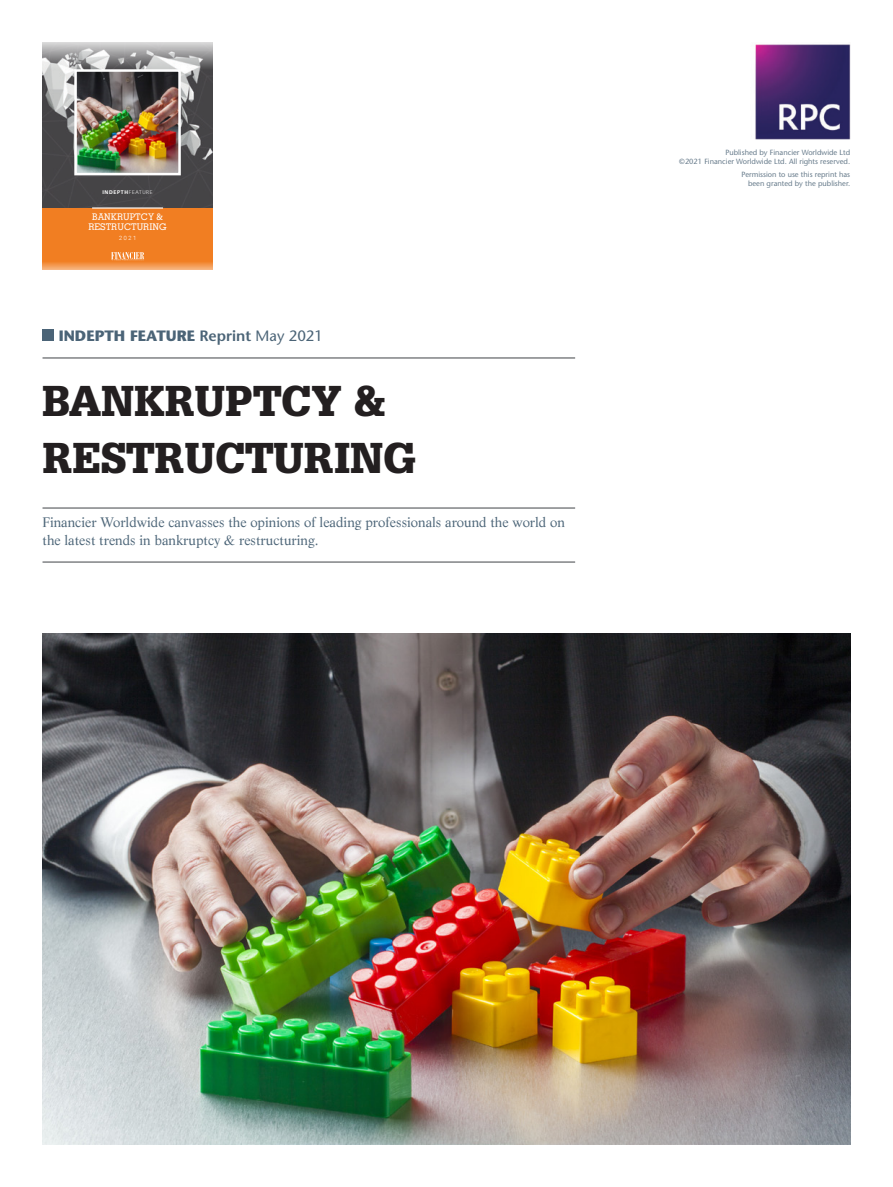
<style>
.page{position:relative;width:893px;height:1187px;background:#fff}
.page>*{position:absolute;margin:0;border:0;box-sizing:border-box;transform-origin:0 0}
.t1{font:900 42px/57px "Glypha";color:#231f20}
.t2{font:700 15px "Stone Sans";color:#4b6477}
.t3{font:13.5px/18px "Life";color:#4b6477}
.t4{font:500 9.15px/10.4px "Memphis";color:#fff;text-align:center}
.t5{font:7.5px/9px "Stone Sans";color:#677b8b;text-align:right}
.t6{font:300 5.7px "Vectora LH";color:#fff}
.t7{font:700 5.1px "Vectora LH";letter-spacing:.12em;color:#fff}
.s1{font-family:"Vectora LH45";font-weight:300}
.s2{font-weight:600}
.s3{font-weight:400}
</style>
<div class="page">
<div style="left:43px;top:329px;width:11px;height:12px;background:#4b6477"></div>
<img style="left:43px;top:43px;width:169px;height:165px">
<div style="left:43px;top:208px;width:169px;height:61px;background:#f17e22"></div>
<svg style="left:111px;top:252px;width:33px;height:8px"></svg>
<hr style="left:92px;top:207px;width:71px;height:1px;background:#fff">
<img style="left:78px;top:73px;width:99px;height:98px">
<div style="left:74px;top:69px;width:107px;height:106px;border:3px solid #fff"></div>
<hr style="left:43px;top:357px;width:532px;height:1px;background:#808285">
<hr style="left:43px;top:507px;width:532px;height:1px;background:#808285">
<hr style="left:43px;top:561px;width:532px;height:1px;background:#808285">
<img style="left:43px;top:634px;width:807px;height:510px">
<img style="left:755px;top:44px;width:95px;height:96px">
<p class="t7" style="left:102px;top:189px;width:52px">INDEPTH<span class="s1">FEATURE</span></p>
<p class="t4" style="left:88px;top:211px;width:80px">BANKRUPTCY &amp;<br>RESTRUCTURING</p>
<p class="t6" style="left:119px;top:235px;width:19px">2021</p>
<h2 class="t2" style="left:59px;top:327px;width:266px">INDEPTH FEATURE <span class="s2">Reprint</span> <span class="s3">May 2021</span></h2>
<h1 class="t1" style="left:43px;top:372px;width:375px">BANKRUPTCY &amp;<br>RESTRUCTURING</h1>
<h3 class="t3" style="left:43px;top:513px;width:524px">Financier Worldwide canvasses the opinions of leading professionals around the world on the latest trends in bankruptcy &amp; restructuring.</h3>
<p class="t5" style="left:679px;top:147px;width:172px">Published by Financier Worldwide Ltd<br>©2021 Financier Worldwide Ltd. All rights reserved.</p>
<p class="t5" style="left:741px;top:170px;width:110px">Permission to use this reprint has been granted by the publisher.</p>
</div>
